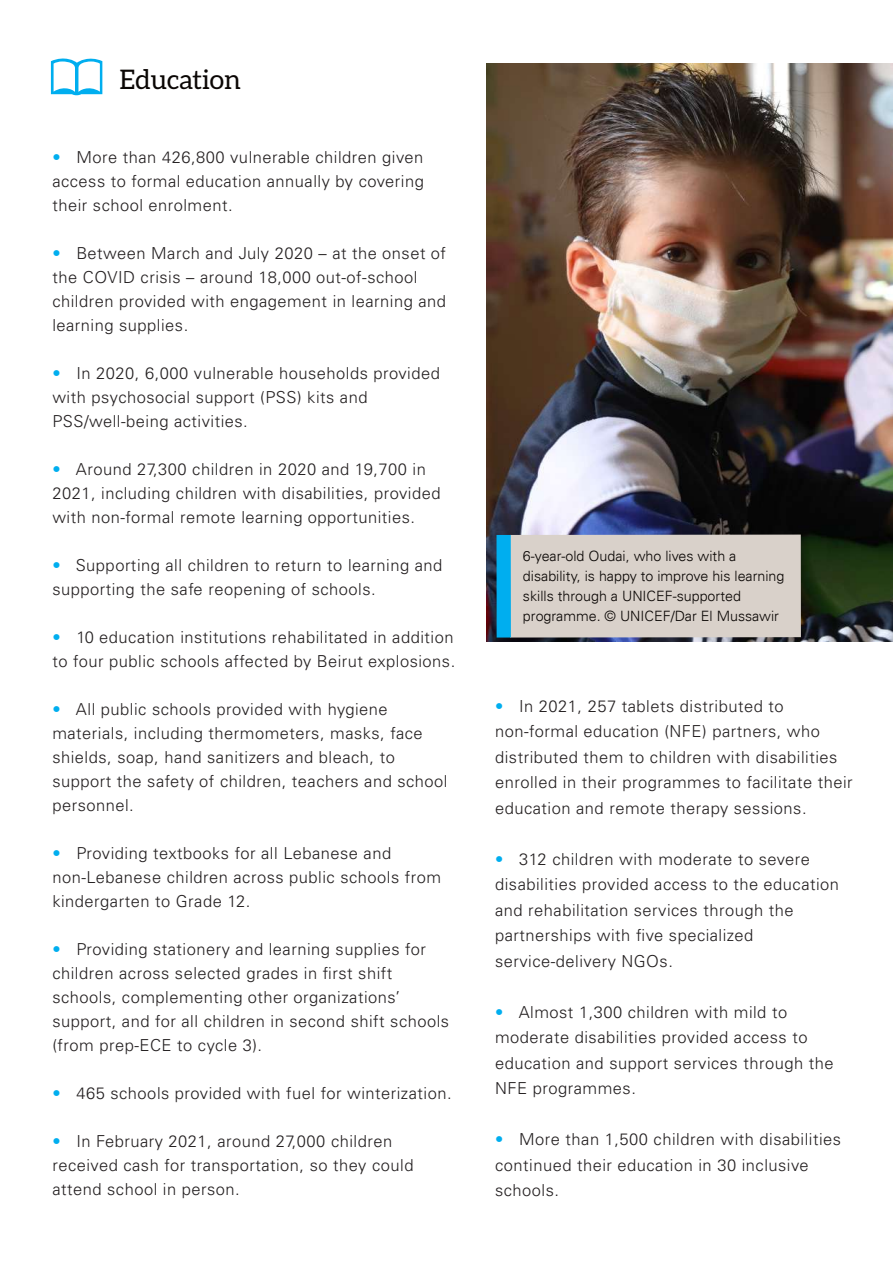
<style>
.page{position:relative;width:893px;height:1263px;background:#fff}
.page>*{position:absolute;margin:0;border:0;box-sizing:border-box;transform-origin:0 0}
.t1{font:27px "Aleo";color:#0a0604}
.t2{font:300 16.5px/24px "Univers LT Pro 45";letter-spacing:.03em;color:#231f20}
.t3{font:300 14.25px/20px "Univers LT";color:#0a0604}
.s1{color:#00aeef}
</style>
<div class="page">
<svg style="left:51px;top:58px;width:51px;height:37px"></svg>
<img style="left:487px;top:64px;width:406px;height:577px">
<div style="left:510px;top:535px;width:291px;height:102px;background:#d9d1ca"></div>
<div style="left:496px;top:535px;width:15px;height:102px;background:#00aeef"></div>
<h1 class="t1" style="left:119px;top:65px;width:123px">Education</h1>
<p class="t2" style="left:52px;top:145px;width:373px;text-align:justify"><span class="s1">•</span> More than 426,800 vulnerable children given access to formal education annually by covering their school enrolment.</p>
<p class="t2" style="left:52px;top:241px;width:395px"><span class="s1">•</span> Between March and July 2020 – at the onset of the COVID crisis – around 18,000 out-of-school children provided with engagement in learning and learning supplies.</p>
<p class="t2" style="left:52px;top:361px;width:389px"><span class="s1">•</span> In 2020, 6,000 vulnerable households provided with psychosocial support (PSS) kits and<br>PSS/well-being activities.</p>
<p class="t2" style="left:52px;top:457px;width:390px"><span class="s1">•</span> Around 27,300 children in 2020 and 19,700 in<br>2021, including children with disabilities, provided with non-formal remote learning opportunities.</p>
<p class="t2" style="left:52px;top:553px;width:391px"><span class="s1">•</span> Supporting all children to return to learning and supporting the safe reopening of schools.</p>
<p class="t2" style="left:52px;top:625px;width:404px"><span class="s1">•</span> 10 education institutions rehabilitated in addition to four public schools affected by Beirut explosions.</p>
<p class="t2" style="left:52px;top:697px;width:397px"><span class="s1">•</span> All public schools provided with hygiene materials, including thermometers, masks, face shields, soap, hand sanitizers and bleach, to support the safety of children, teachers and school personnel.</p>
<p class="t2" style="left:52px;top:841px;width:390px"><span class="s1">•</span> Providing textbooks for all Lebanese and non-Lebanese children across public schools from kindergarten to Grade 12.</p>
<p class="t2" style="left:52px;top:937px;width:398px"><span class="s1">•</span> Providing stationery and learning supplies for children across selected grades in first shift schools, complementing other organizations’ support, and for all children in second shift schools (from prep-ECE to cycle 3).</p>
<p class="t2" style="left:52px;top:1081px;width:401px"><span class="s1">•</span> 465 schools provided with fuel for winterization.</p>
<p class="t2" style="left:52px;top:1129px;width:363px"><span class="s1">•</span> In February 2021, around 27,000 children received cash for transportation, so they could attend school in person.</p>
<p class="t3" style="left:523px;top:546px;width:263px">6-year-old Oudai, who lives with a disability, is happy to improve his learning skills through a UNICEF-supported programme. © UNICEF/Dar El Mussawir</p>
<p class="t2" style="left:495px;top:693px;width:359px;line-height:25.5px"><span class="s1">•</span> In 2021, 257 tablets distributed to non-formal education (NFE) partners, who distributed them to children with disabilities enrolled in their programmes to facilitate their education and remote therapy sessions.</p>
<p class="t2" style="left:495px;top:846px;width:345px;line-height:25.5px"><span class="s1">•</span> 312 children with moderate to severe disabilities provided access to the education and rehabilitation services through the partnerships with five specialized service-delivery NGOs.</p>
<p class="t2" style="left:495px;top:999px;width:340px;line-height:25.5px"><span class="s1">•</span> Almost 1,300 children with mild to moderate disabilities provided access to education and support services through the NFE programmes.</p>
<p class="t2" style="left:495px;top:1126px;width:348px;line-height:25.5px"><span class="s1">•</span> More than 1,500 children with disabilities continued their education in 30 inclusive schools.</p>
</div>
